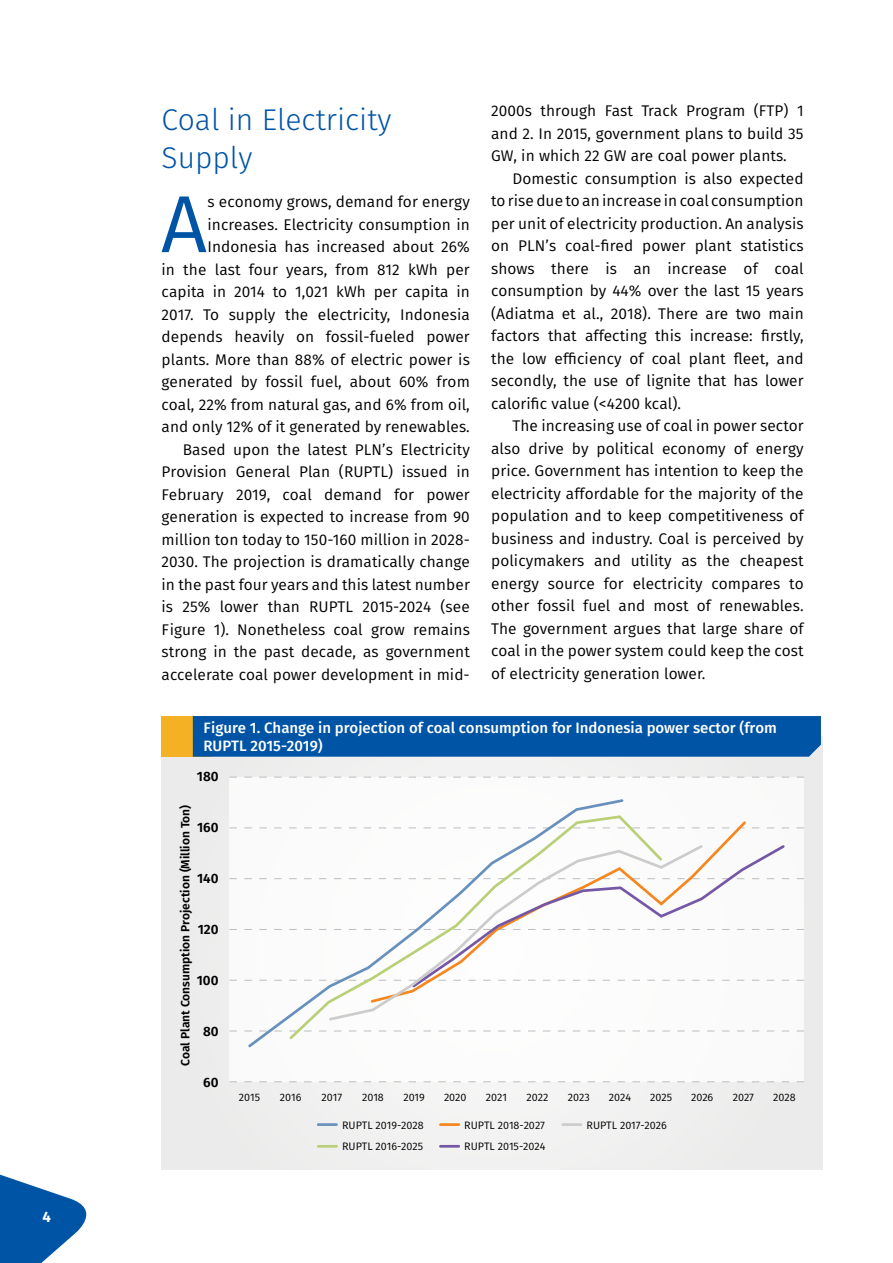
<style>
.page{position:relative;width:893px;height:1263px;background:#fff}
.page>*{position:absolute;margin:0;border:0;box-sizing:border-box;transform-origin:0 0}
.t1{font:80.85px "Fira Sans";color:#0054a6}
.t2{font:300 30px/37.5px "Fira Sans";color:#0054a6}
.t3{font:15.45px/22.5px "Fira Sans";letter-spacing:.005em;color:#000;text-align:justify}
.t4{font:500 15px/18px "Fira Sans";color:#fff}
.t5{font:700 15px "Fira Sans";color:#fff}
.t6{font:600 13.5px "Fira Sans";color:#000}
.t7{font:600 12px "Fira Sans";color:#000}
.t8{font:10.8px "Fira Sans";color:#000}
</style>
<div class="page">
<svg style="left:0;top:1174px;width:87px;height:89px"></svg>
<div style="left:162px;top:737px;width:661px;height:432px;background:#ededed"></div>
<div style="left:162px;top:716px;width:50px;height:41px;background:#f4b123"></div>
<div style="left:193px;top:716px;width:628px;height:41px;background:#0054a6"></div>
<div style="left:229px;top:778px;width:575px;height:304px;background:#fff"></div>
<svg style="left:230px;top:777px;width:574px;height:1px"></svg>
<svg style="left:229px;top:980px;width:575px;height:1px"></svg>
<svg style="left:229px;top:1081px;width:575px;height:1px"></svg>
<svg style="left:229px;top:828px;width:575px;height:1px"></svg>
<svg style="left:229px;top:878px;width:575px;height:1px"></svg>
<svg style="left:229px;top:929px;width:575px;height:1px"></svg>
<svg style="left:229px;top:1031px;width:575px;height:1px"></svg>
<hr style="left:318px;top:1123px;width:18px;height:3px;background:#6890bd">
<hr style="left:440px;top:1123px;width:19px;height:3px;background:#f6871f">
<hr style="left:563px;top:1123px;width:18px;height:3px;background:#ccc">
<svg style="left:318px;top:1145px;width:18px;height:2px"></svg>
<svg style="left:440px;top:1145px;width:19px;height:2px"></svg>
<svg style="left:246px;top:799px;width:378px;height:249px"></svg>
<svg style="left:287px;top:814px;width:378px;height:228px"></svg>
<svg style="left:369px;top:819px;width:379px;height:24px"></svg>
<svg style="left:705px;top:843px;width:82px;height:138px"></svg>
<svg style="left:327px;top:843px;width:378px;height:179px"></svg>
<p class="t5" style="left:43px;top:1204px;width:10px">4</p>
<p class="t3" style="left:491px;top:99px;width:314px">2000s through Fast Track Program (FTP) 1 and 2. In 2015, government plans to build 35<br>GW, in which 22 GW are coal power plants.</p>
<p class="t3" style="left:491px;top:167px;width:314px;text-indent:21px">Domestic consumption is also expected to rise due to an increase in coal consumption per unit of electricity production. An analysis on PLN’s coal-fired power plant statistics shows there is an increase of coal consumption by 44% over the last 15 years (Adiatma et al., 2018). There are two main factors that affecting this increase: firstly, the low efficiency of coal plant fleet, and secondly, the use of lignite that has lower calorific value (&lt;4200 kcal).</p>
<p class="t3" style="left:491px;top:414px;width:314px;text-indent:21px">The increasing use of coal in power sector also drive by political economy of energy price. Government has intention to keep the electricity affordable for the majority of the population and to keep competitiveness of business and industry. Coal is perceived by policymakers and utility as the cheapest energy source for electricity compares to other fossil fuel and most of renewables.<br>The government argues that large share of coal in the power system could keep the cost of electricity generation lower.</p>
<p class="t4" style="left:203px;top:718px;width:575px">Figure 1. Change in projection of coal consumption for Indonesia power sector (from<br>RUPTL 2015-2019)</p>
<p class="t6" style="left:197px;top:765px;width:23px">180</p>
<h2 class="t2" style="left:162px;top:101px;width:232px">Coal in Electricity<br>Supply</h2>
<h1 class="t1" style="left:161px;top:164px;width:48px">A</h1>
<p class="t3" style="left:162px;top:190px;width:310px;text-align:right">s economy grows, demand for energy increases. Electricity consumption in Indonesia has increased about 26%<br>in the last four years, from 812 kWh per capita in 2014 to 1,021 kWh per capita in 2017. To supply the electricity, Indonesia depends heavily on fossil-fueled power plants. More than 88% of electric power is generated by fossil fuel, about 60% from coal, 22% from natural gas, and 6% from oil, and only 12% of it generated by renewables.<br>Based upon the latest PLN’s Electricity Provision General Plan (RUPTL) issued in February 2019, coal demand for power generation is expected to increase from 90 million ton today to 150-160 million in 2028- 2030. The projection is dramatically change in the past four years and this latest number is 25% lower than RUPTL 2015-2024 (see Figure 1). Nonetheless coal grow remains strong in the past decade, as government accelerate coal power development in mid-</p>
<p class="t7" style="left:175px;top:1066px;width:262px;rotate:-90deg">Coal Plant Consumption Projection (Million Ton)</p>
<p class="t6" style="left:197px;top:816px;width:23px">160</p>
<p class="t6" style="left:197px;top:867px;width:23px">140</p>
<p class="t6" style="left:198px;top:918px;width:22px">120</p>
<p class="t6" style="left:197px;top:969px;width:23px">100</p>
<p class="t6" style="left:203px;top:1020px;width:17px">80</p>
<p class="t6" style="left:203px;top:1071px;width:17px">60</p>
<p class="t8" style="left:239px;top:1089px;width:23px">2015</p>
<p class="t8" style="left:280px;top:1089px;width:23px">2016</p>
<p class="t8" style="left:322px;top:1089px;width:22px">2017</p>
<p class="t8" style="left:362px;top:1089px;width:23px">2018</p>
<p class="t8" style="left:403px;top:1089px;width:23px">2019</p>
<p class="t8" style="left:444px;top:1089px;width:24px">2020</p>
<p class="t8" style="left:486px;top:1089px;width:23px">2021</p>
<p class="t8" style="left:527px;top:1089px;width:23px">2022</p>
<p class="t8" style="left:568px;top:1089px;width:23px">2023</p>
<p class="t8" style="left:609px;top:1089px;width:24px">2024</p>
<p class="t8" style="left:650px;top:1089px;width:23px">2025</p>
<p class="t8" style="left:691px;top:1089px;width:24px">2026</p>
<p class="t8" style="left:733px;top:1089px;width:23px">2027</p>
<p class="t8" style="left:773px;top:1089px;width:24px">2028</p>
<p class="t8" style="left:342px;top:1117px;width:83px">RUPTL 2019-2028</p>
<p class="t8" style="left:464px;top:1117px;width:82px">RUPTL 2018-2027</p>
<p class="t8" style="left:587px;top:1117px;width:82px">RUPTL 2017-2026</p>
<p class="t8" style="left:342px;top:1139px;width:83px">RUPTL 2016-2025</p>
<p class="t8" style="left:464px;top:1139px;width:83px">RUPTL 2015-2024</p>
</div>
